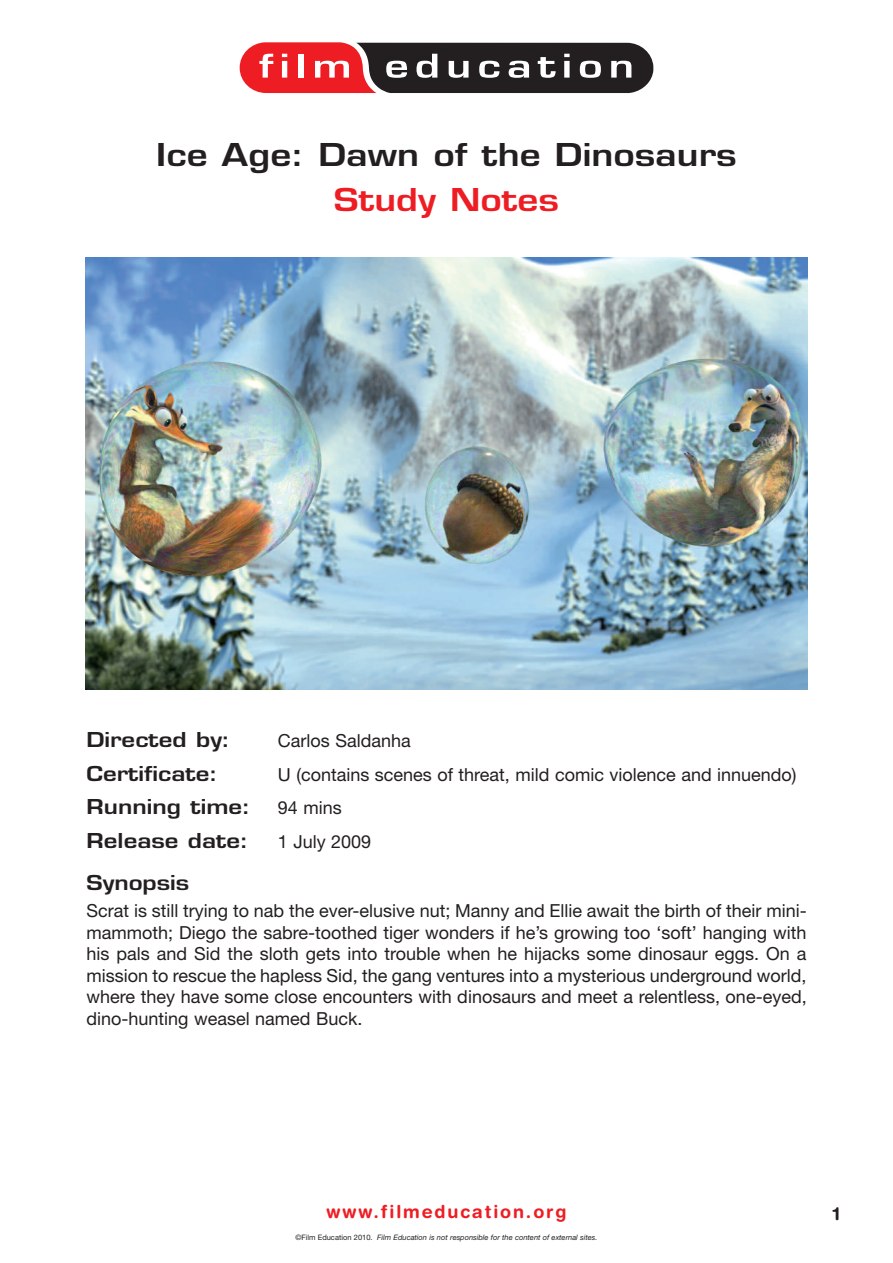
<style>
.page{position:relative;width:893px;height:1263px;background:#fff}
.page>*{position:absolute;margin:0;border:0;box-sizing:border-box;transform-origin:0 0}
.t1{font:700 34.5px "Eurose";color:#231f20}
.t2{font:700 34.5px "Eurose";color:#ee1d23}
.t3{font:700 22.5px/33.8px "Eurose";color:#231f20}
.t4{font:18px/21.6px "Helvetica Neue";color:#231f20;text-align:justify}
.t5{font:700 18px "Helvetica Rounded";letter-spacing:.105em;color:#ee1d23}
.t6{font:700 18px "Helvetica Rounded";color:#231f20}
.t7{font:italic 7.5px "Helvetica Neue";color:#231f20}
.s1{font-family:"Helvetica Neue";font-weight:400;font-size:18px}
.s2{font-style:normal}
</style>
<div class="page">
<svg style="left:240px;top:42px;width:413px;height:51px;background:#7b4648"></svg>
<img style="left:85px;top:258px;width:723px;height:432px">
<h1 class="t1" style="left:156px;top:143px;width:582px">Ice Age: Dawn of the Dinosaurs</h1>
<h1 class="t2" style="left:334px;top:188px;width:227px">Study Notes</h1>
<p class="t3" style="left:87px;top:725px;width:145px">Directed by:</p>
<p class="t4" style="left:278px;top:731px;width:134px">Carlos Saldanha</p>
<p class="t3" style="left:87px;top:758px;width:133px">Certificate:</p>
<p class="t4" style="left:278px;top:765px;width:520px">U (contains scenes of threat, mild comic violence and innuendo)</p>
<p class="t3" style="left:87px;top:792px;width:257px">Running time: <span class="s1">94 mins<br></span>Release date:</p>
<p class="t4" style="left:278px;top:833px;width:95px">1 July 2009</p>
<p class="t3" style="left:87px;top:868px;width:104px">Synopsis</p>
<p class="t4" style="left:87px;top:901px;width:722px">Scrat is still trying to nab the ever-elusive nut; Manny and Ellie await the birth of their mini&shy;mammoth; Diego the sabre-toothed tiger wonders if he’s growing too ‘soft’ hanging with his pals and Sid the sloth gets into trouble when he hijacks some dinosaur eggs. On a mission to rescue the hapless Sid, the gang ventures into a mysterious underground world, where they have some close encounters with dinosaurs and meet a relentless, one-eyed, dino-hunting weasel named Buck.</p>
<p class="t5" style="left:327px;top:1205px;width:241px">www.filmeducation.org</p>
<p class="t7" style="left:295px;top:1235px;width:304px"><span class="s2">©Film Education 2010.</span> Film Education is not responsible for the content of external sites.</p>
<p class="t6" style="left:833px;top:1207px;width:9px">1</p>
</div>
